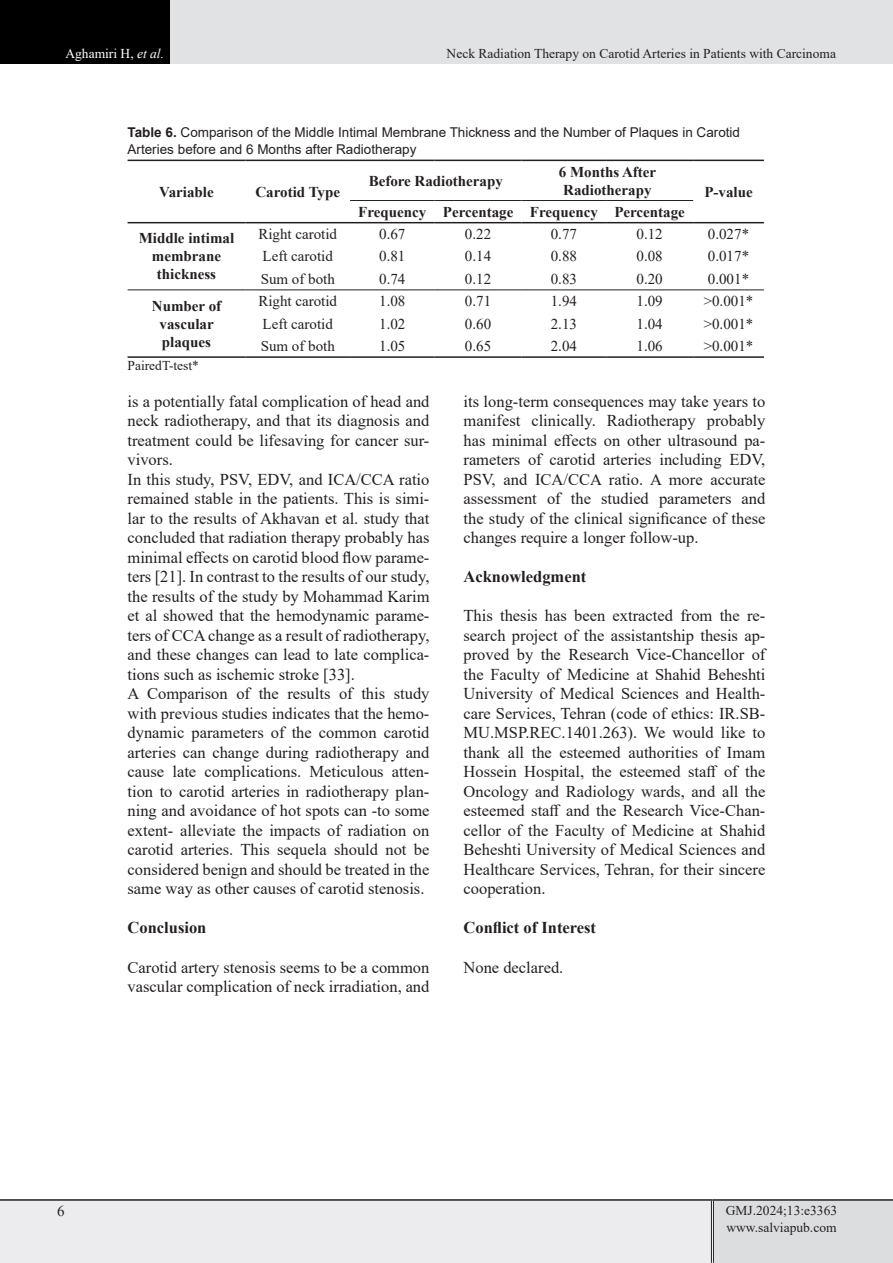
<style>
.page{position:relative;width:893px;height:1263px;background:#fff}
.page>*{position:absolute;margin:0;border:0;box-sizing:border-box;transform-origin:0 0}
.List_Paragraph{font:16.5px/19.5px "Times New Roman";color:#231f20;text-align:justify}
.List_Paragraph-2{font:700 16.5px "Times New Roman";color:#231f20}
.t1{font:15px "Times New Roman";color:#231f20}
.t2{font:700 15px/18px "Times New Roman";color:#231f20;text-align:center}
.t3{font:13.5px/16.2px "Arial";color:#231f20}
.lllllllllllllll{font:13.5px "Times New Roman";color:#231f20}
.t4{font:13.5px "Times New Roman";color:#fff}
.s1{font-style:italic}
.s2{font-weight:700}
</style>
<div class="page">
<div style="left:0;top:1200px;width:712px;height:63px;background:#ececee"></div>
<div style="left:712px;top:1200px;width:181px;height:63px;background:#dcdddf"></div>
<hr style="left:711px;top:1201px;width:3px;height:62px;background:#fff">
<hr style="left:711px;top:1201px;width:1px;height:62px;background:#231f20">
<hr style="left:713px;top:1201px;width:1px;height:62px;background:#231f20">
<hr style="left:0;top:1199px;width:712px;height:2px;background:#231f20">
<hr style="left:712px;top:1199px;width:181px;height:2px;background:#231f20">
<div style="left:0;top:0;width:170px;height:64px;background:#000"></div>
<div style="left:170px;top:0;width:723px;height:64px;background:#e1e2e4"></div>
<hr style="left:128px;top:160px;width:117px;height:1px;background:#231f20">
<hr style="left:245px;top:160px;width:105px;height:1px;background:#231f20">
<hr style="left:350px;top:160px;width:85px;height:1px;background:#231f20">
<hr style="left:435px;top:160px;width:87px;height:1px;background:#231f20">
<hr style="left:522px;top:160px;width:84px;height:1px;background:#231f20">
<hr style="left:606px;top:160px;width:87px;height:1px;background:#231f20">
<hr style="left:693px;top:160px;width:71px;height:1px;background:#231f20">
<hr style="left:350px;top:200px;width:85px;height:1px;background:#231f20">
<hr style="left:435px;top:200px;width:87px;height:1px;background:#231f20">
<hr style="left:522px;top:200px;width:84px;height:1px;background:#231f20">
<hr style="left:606px;top:200px;width:87px;height:1px;background:#231f20">
<hr style="left:128px;top:222px;width:117px;height:1px;background:#231f20">
<hr style="left:245px;top:222px;width:105px;height:1px;background:#231f20">
<hr style="left:350px;top:222px;width:85px;height:1px;background:#231f20">
<hr style="left:435px;top:222px;width:87px;height:1px;background:#231f20">
<hr style="left:522px;top:222px;width:84px;height:1px;background:#231f20">
<hr style="left:606px;top:222px;width:87px;height:1px;background:#231f20">
<hr style="left:693px;top:222px;width:71px;height:1px;background:#231f20">
<hr style="left:128px;top:289px;width:117px;height:1px;background:#231f20">
<hr style="left:245px;top:289px;width:105px;height:1px;background:#231f20">
<hr style="left:350px;top:289px;width:85px;height:1px;background:#231f20">
<hr style="left:435px;top:289px;width:87px;height:1px;background:#231f20">
<hr style="left:522px;top:289px;width:84px;height:1px;background:#231f20">
<hr style="left:606px;top:289px;width:87px;height:1px;background:#231f20">
<hr style="left:693px;top:289px;width:71px;height:1px;background:#231f20">
<hr style="left:128px;top:356px;width:117px;height:2px;background:#231f20">
<hr style="left:245px;top:356px;width:105px;height:2px;background:#231f20">
<hr style="left:350px;top:356px;width:85px;height:2px;background:#231f20">
<hr style="left:435px;top:356px;width:87px;height:2px;background:#231f20">
<hr style="left:522px;top:356px;width:84px;height:2px;background:#231f20">
<hr style="left:606px;top:356px;width:87px;height:2px;background:#231f20">
<hr style="left:693px;top:356px;width:71px;height:2px;background:#231f20">
<p class="t4" style="left:65px;top:44px;width:100px">Aghamiri H, <span class="s1">et al.</span></p>
<p class="lllllllllllllll" style="left:447px;top:44px;width:391px">Neck Radiation Therapy on Carotid Arteries in Patients with Carcinoma</p>
<p class="t3" style="left:128px;top:124px;width:614px"><span class="s2">Table 6.</span> Comparison of the Middle Intimal Membrane Thickness and the Number of Plaques in Carotid<br>Arteries before and 6 Months after Radiotherapy</p>
<p class="t2" style="left:159px;top:182px;width:56px">Variable</p>
<p class="t2" style="left:255px;top:182px;width:86px">Carotid Type</p>
<p class="t2" style="left:369px;top:171px;width:136px">Before Radiotherapy</p>
<p class="t2" style="left:559px;top:162px;width:99px;text-align:left">6 Months After<br>Radiotherapy</p>
<p class="t2" style="left:704px;top:182px;width:50px">P-value</p>
<p class="t2" style="left:358px;top:202px;width:70px">Frequency</p>
<p class="t2" style="left:443px;top:202px;width:72px">Percentage</p>
<p class="t2" style="left:530px;top:202px;width:70px">Frequency</p>
<p class="t2" style="left:614px;top:202px;width:72px">Percentage</p>
<p class="t2" style="left:139px;top:229px;width:97px">Middle intimal membrane thickness</p>
<p class="t1" style="left:258px;top:223px;width:80px">Right carotid</p>
<p class="t1" style="left:379px;top:223px;width:28px">0.67</p>
<p class="t1" style="left:465px;top:223px;width:28px">0.22</p>
<p class="t1" style="left:551px;top:223px;width:28px">0.77</p>
<p class="t1" style="left:636px;top:223px;width:28px">0.12</p>
<p class="t1" style="left:708px;top:223px;width:43px">0.027*</p>
<p class="t1" style="left:263px;top:246px;width:72px">Left carotid</p>
<p class="t1" style="left:379px;top:246px;width:28px">0.81</p>
<p class="t1" style="left:465px;top:246px;width:28px">0.14</p>
<p class="t1" style="left:551px;top:246px;width:28px">0.88</p>
<p class="t1" style="left:636px;top:246px;width:28px">0.08</p>
<p class="t1" style="left:708px;top:246px;width:43px">0.017*</p>
<p class="t1" style="left:261px;top:268px;width:76px">Sum of both</p>
<p class="t1" style="left:379px;top:268px;width:28px">0.74</p>
<p class="t1" style="left:465px;top:268px;width:28px">0.12</p>
<p class="t1" style="left:551px;top:268px;width:28px">0.83</p>
<p class="t1" style="left:636px;top:268px;width:28px">0.20</p>
<p class="t1" style="left:708px;top:268px;width:43px">0.001*</p>
<p class="t2" style="left:152px;top:296px;width:71px">Number of vascular plaques</p>
<p class="t1" style="left:258px;top:291px;width:80px">Right carotid</p>
<p class="t1" style="left:379px;top:291px;width:28px">1.08</p>
<p class="t1" style="left:465px;top:291px;width:28px">0.71</p>
<p class="t1" style="left:551px;top:291px;width:28px">1.94</p>
<p class="t1" style="left:636px;top:291px;width:28px">1.09</p>
<p class="t1" style="left:704px;top:291px;width:51px">&gt;0.001*</p>
<p class="t1" style="left:263px;top:313px;width:72px">Left carotid</p>
<p class="t1" style="left:379px;top:313px;width:28px">1.02</p>
<p class="t1" style="left:465px;top:313px;width:28px">0.60</p>
<p class="t1" style="left:551px;top:313px;width:28px">2.13</p>
<p class="t1" style="left:636px;top:313px;width:28px">1.04</p>
<p class="t1" style="left:704px;top:313px;width:51px">&gt;0.001*</p>
<p class="t1" style="left:261px;top:335px;width:76px">Sum of both</p>
<p class="t1" style="left:379px;top:335px;width:28px">1.05</p>
<p class="t1" style="left:465px;top:335px;width:28px">0.65</p>
<p class="t1" style="left:551px;top:335px;width:28px">2.04</p>
<p class="t1" style="left:636px;top:335px;width:28px">1.06</p>
<p class="t1" style="left:704px;top:335px;width:51px">&gt;0.001*</p>
<p class="lllllllllllllll" style="left:128px;top:356px;width:73px">PairedT-test*</p>
<p class="List_Paragraph" style="left:128px;top:391px;width:303px">is a potentially fatal complication of head and neck radiotherapy, and that its diagnosis and treatment could be lifesaving for cancer sur&shy;vivors.</p>
<p class="List_Paragraph" style="left:128px;top:469px;width:303px">In this study, PSV, EDV, and ICA/CCA ratio remained stable in the patients. This is simi&shy;lar to the results of Akhavan et al. study that concluded that radiation therapy probably has minimal effects on carotid blood flow parame&shy;ters [21]. In contrast to the results of our study, the results of the study by Mohammad Karim et al showed that the hemodynamic parame&shy;ters of CCA change as a result of radiotherapy, and these changes can lead to late complica&shy;tions such as ischemic stroke [33].</p>
<p class="List_Paragraph" style="left:128px;top:684px;width:303px">A Comparison of the results of this study with previous studies indicates that the hemo&shy;dynamic parameters of the common carotid arteries can change during radiotherapy and cause late complications. Meticulous atten&shy;tion to carotid arteries in radiotherapy plan&shy;ning and avoidance of hot spots can -to some extent- alleviate the impacts of radiation on carotid arteries. This sequela should not be considered benign and should be treated in the same way as other causes of carotid stenosis.</p>
<p class="List_Paragraph-2" style="left:128px;top:916px;width:80px">Conclusion</p>
<p class="List_Paragraph" style="left:128px;top:957px;width:303px">Carotid artery stenosis seems to be a common vascular complication of neck irradiation, and</p>
<p class="List_Paragraph" style="left:463px;top:391px;width:303px">its long-term consequences may take years to manifest clinically. Radiotherapy probably has minimal effects on other ultrasound pa&shy;rameters of carotid arteries including EDV, PSV, and ICA/CCA ratio. A more accurate assessment of the studied parameters and the study of the clinical significance of these changes require a longer follow-up.</p>
<p class="List_Paragraph-2" style="left:463px;top:565px;width:124px">Acknowledgment</p>
<p class="List_Paragraph" style="left:463px;top:606px;width:303px">This thesis has been extracted from the re&shy;search project of the assistantship thesis ap&shy;proved by the Research Vice-Chancellor of the Faculty of Medicine at Shahid Beheshti University of Medical Sciences and Health&shy;care Services, Tehran (code of ethics: IR.SB-MU.MSP.REC.1401.263). We would like to thank all the esteemed authorities of Imam Hossein Hospital, the esteemed staff of the Oncology and Radiology wards, and all the esteemed staff and the Research Vice-Chan&shy;cellor of the Faculty of Medicine at Shahid Beheshti University of Medical Sciences and Healthcare Services, Tehran, for their sincere cooperation.</p>
<p class="List_Paragraph-2" style="left:463px;top:916px;width:134px">Conflict of Interest</p>
<p class="List_Paragraph" style="left:463px;top:957px;width:101px">None declared.</p>
<p class="t1" style="left:57px;top:1201px;width:9px">6</p>
<p class="lllllllllllllll" style="left:726px;top:1201px;width:113px">GMJ.2024;13:e3363</p>
<p class="lllllllllllllll" style="left:726px;top:1217px;width:112px">www.salviapub.com</p>
</div>
